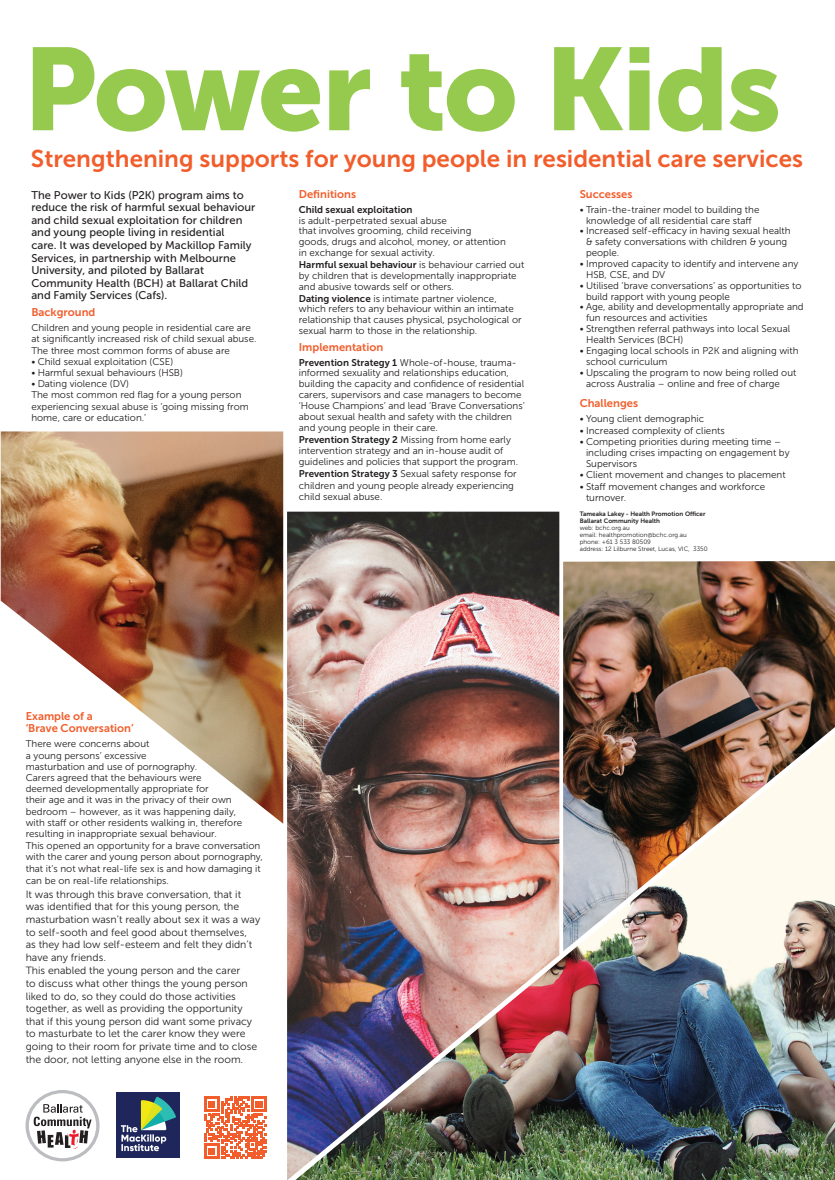
<style>
.page{position:relative;width:835px;height:1180px;background:#fff}
.page>*{position:absolute;margin:0;border:0;box-sizing:border-box;transform-origin:0 0}
.t1{font:116.2px "Museo Sans 900";letter-spacing:-.025em;color:#96ca4e}
.t2{font:24.15px "Museo Sans 700";color:#f15d2b}
.t3{font:11.2px/12.6px "Museo Sans 500";color:#231f20}
.t4{font:11.2px/12.6px "Museo Sans 700";color:#f15d2b}
.t5{font:10.5px/12.6px "Museo Sans 300";color:#231f20}
.t6{font:9.8px/11.2px "Museo Sans 300";color:#231f20}
.t7{font:9.8px "Museo Sans 700";color:#231f20}
.t8{font:6.3px/7px "Museo Sans 300";color:#231f20}
.t9{font:6.3px/7px "Museo Sans 700";color:#231f20}
.s1{font-family:"Museo Sans 300"}
.s2{font-family:"Museo Sans 700"}
</style>
<div class="page">
<svg style="left:204px;top:1096px;width:62px;height:62px"></svg>
<img style="left:116px;top:1092px;width:64px;height:66px">
<div style="left:25px;top:1090px;width:74px;height:71px;background:#bcbdc0;border-radius:50%"></div>
<div style="left:29px;top:1093px;width:67px;height:65px;background:#fff;border-radius:50%"></div>
<svg style="left:34px;top:1104px;width:58px;height:44px"></svg>
<img style="left:563px;top:561px;width:271px;height:171px">
<img style="left:559px;top:732px;width:275px;height:448px">
<img style="left:287px;top:511px;width:272px;height:669px">
<img style="left:1px;top:431px;width:282px;height:392px">
<h1 class="t1" style="left:23px;top:24px;width:759px">Power to Kids</h1>
<h2 class="t2" style="left:31px;top:145px;width:773px">Strengthening supports for young people in residential care services</h2>
<p class="t4" style="left:299px;top:188px;width:59px">Definitions</p>
<p class="t7" style="left:299px;top:204px;width:115px">Child sexual exploitation</p>
<p class="t6" style="left:299px;top:215px;width:208px;line-height:10.8px">is adult-perpetrated sexual abuse<br>that involves grooming, child receiving<br>goods, drugs and alcohol, money, or attention in exchange for sexual activity.</p>
<p class="t7" style="left:299px;top:259px;width:227px">Harmful sexual behaviour <span class="s1">is behaviour carried out</span></p>
<p class="t6" style="left:299px;top:270px;width:219px;line-height:10.8px">by children that is developmentally inappropriate and abusive towards self or others.</p>
<p class="t6" style="left:299px;top:293px;width:224px;line-height:10.8px"><span class="s2">Dating violence</span> is intimate partner violence, which refers to any behaviour within an intimate relationship that causes physical, psychological or sexual harm to those in the relationship.</p>
<p class="t4" style="left:299px;top:340px;width:86px">Implementation</p>
<p class="t6" style="left:299px;top:357px;width:227px;line-height:10.8px"><span class="s2">Prevention Strategy 1</span> Whole-of-house, trauma&shy;informed sexuality and relationships education, building the capacity and confidence of residential carers, supervisors and case managers to become ‘House Champions’ and lead ‘Brave Conversations’ about sexual health and safety with the children and young people in their care.</p>
<p class="t6" style="left:299px;top:434px;width:221px"><span class="s2">Prevention Strategy 2</span> Missing from home early intervention strategy and an in-house audit of guidelines and policies that support the program.</p>
<p class="t6" style="left:299px;top:468px;width:219px"><span class="s2">Prevention Strategy 3</span> Sexual safety response for children and young people already experiencing child sexual abuse.</p>
<p class="t4" style="left:579px;top:188px;width:54px">Successes</p>
<p class="t6" style="left:579px;top:204px;width:181px;line-height:10.8px;text-align:center">• Train-the-trainer model to building the knowledge of all residential care staff</p>
<p class="t6" style="left:586px;top:226px;width:206px;line-height:10.8px;text-indent:-6px">• Increased self-efficacy in having sexual health &amp; safety conversations with children &amp; young people.</p>
<p class="t6" style="left:586px;top:258px;width:214px;line-height:10.8px;text-indent:-6px">• Improved capacity to identify and intervene any<br>HSB, CSE, and DV</p>
<p class="t6" style="left:586px;top:280px;width:217px;line-height:10.8px;text-indent:-6px">• Utilised ‘brave conversations’ as opportunities to build rapport with young people</p>
<p class="t6" style="left:586px;top:302px;width:219px;line-height:10.8px;text-indent:-6px">• Age, ability and developmentally appropriate and fun resources and activities</p>
<p class="t6" style="left:586px;top:323px;width:206px;line-height:10.8px;text-indent:-6px">• Strengthen referral pathways into local Sexual<br>Health Services (BCH)</p>
<p class="t6" style="left:586px;top:345px;width:214px;line-height:10.8px;text-indent:-6px">• Engaging local schools in P2K and aligning with school curriculum</p>
<p class="t6" style="left:586px;top:367px;width:212px;text-indent:-6px">• Upscaling the program to now being rolled out across Australia – online and free of charge</p>
<p class="t4" style="left:579px;top:397px;width:60px">Challenges</p>
<p class="t6" style="left:579px;top:413px;width:126px">• Young client demographic</p>
<p class="t6" style="left:579px;top:425px;width:147px">• Increased complexity of clients</p>
<p class="t6" style="left:586px;top:436px;width:205px;text-indent:-6px">• Competing priorities during meeting time – including crises impacting on engagement by<br>Supervisors</p>
<p class="t6" style="left:579px;top:469px;width:207px">• Client movement and changes to placement</p>
<p class="t6" style="left:586px;top:481px;width:181px;text-indent:-6px">• Staff movement changes and workforce turnover.</p>
<p class="t9" style="left:579px;top:510px;width:127px">Tameaka Lakey - Health Promotion Officer<br>Ballarat Community Health</p>
<p class="t8" style="left:579px;top:524px;width:129px">web: bchc.org.au<br>email: healthpromotion@bchc.org.au phone: +61 3 533 80509<br>address: 12 Lilburne Street, Lucas, VIC, 3350</p>
<p class="t3" style="left:31px;top:188px;width:225px">The Power to Kids (P2K) program aims to reduce the risk of harmful sexual behaviour and child sexual exploitation for children and young people living in residential<br>care. It was developed by Mackillop Family Services, in partnership with Melbourne University, and piloted by Ballarat Community Health (BCH) at Ballarat Child and Family Services (Cafs).</p>
<p class="t4" style="left:31px;top:306px;width:66px">Background</p>
<p class="t6" style="left:31px;top:322px;width:226px">Children and young people in residential care are at significantly increased risk of child sexual abuse.<br>The three most common forms of abuse are</p>
<p class="t6" style="left:31px;top:356px;width:143px">• Child sexual exploitation (CSE)</p>
<p class="t6" style="left:31px;top:367px;width:153px">• Harmful sexual behaviours (HSB)</p>
<p class="t6" style="left:31px;top:378px;width:219px">• Dating violence (DV)<br>The most common red flag for a young person experiencing sexual abuse is ‘going missing from home, care or education.’</p>
<p class="t4" style="left:26px;top:709px;width:109px">Example of a<br>‘Brave Conversation’</p>
<p class="t6" style="left:26px;top:738px;width:218px">There were concerns about<br>a young persons’ excessive<br>masturbation and use of pornography.<br>Carers agreed that the behaviours were<br>deemed developmentally appropriate for<br>their age and it was in the privacy of their own bedroom – however, as it was happening daily, with staff or other residents walking in, therefore resulting in inappropriate sexual behaviour.</p>
<p class="t6" style="left:26px;top:840px;width:239px">This opened an opportunity for a brave conversation with the carer and young person about pornography, that it’s not what real-life sex is and how damaging it</p>
<p class="t6" style="left:26px;top:875px;width:145px">can be on real-life relationships.</p>
<p class="t5" style="left:26px;top:888px;width:236px">It was through this brave conversation, that it was identified that for this young person, the masturbation wasn’t really about sex it was a way to self-sooth and feel good about themselves,<br>as they had low self-esteem and felt they didn’t have any friends.</p>
<p class="t5" style="left:26px;top:964px;width:233px">This enabled the young person and the carer<br>to discuss what other things the young person liked to do, so they could do those activities together, as well as providing the opportunity that if this young person did want some privacy to masturbate to let the carer know they were going to their room for private time and to close the door, not letting anyone else in the room.</p>
</div>
